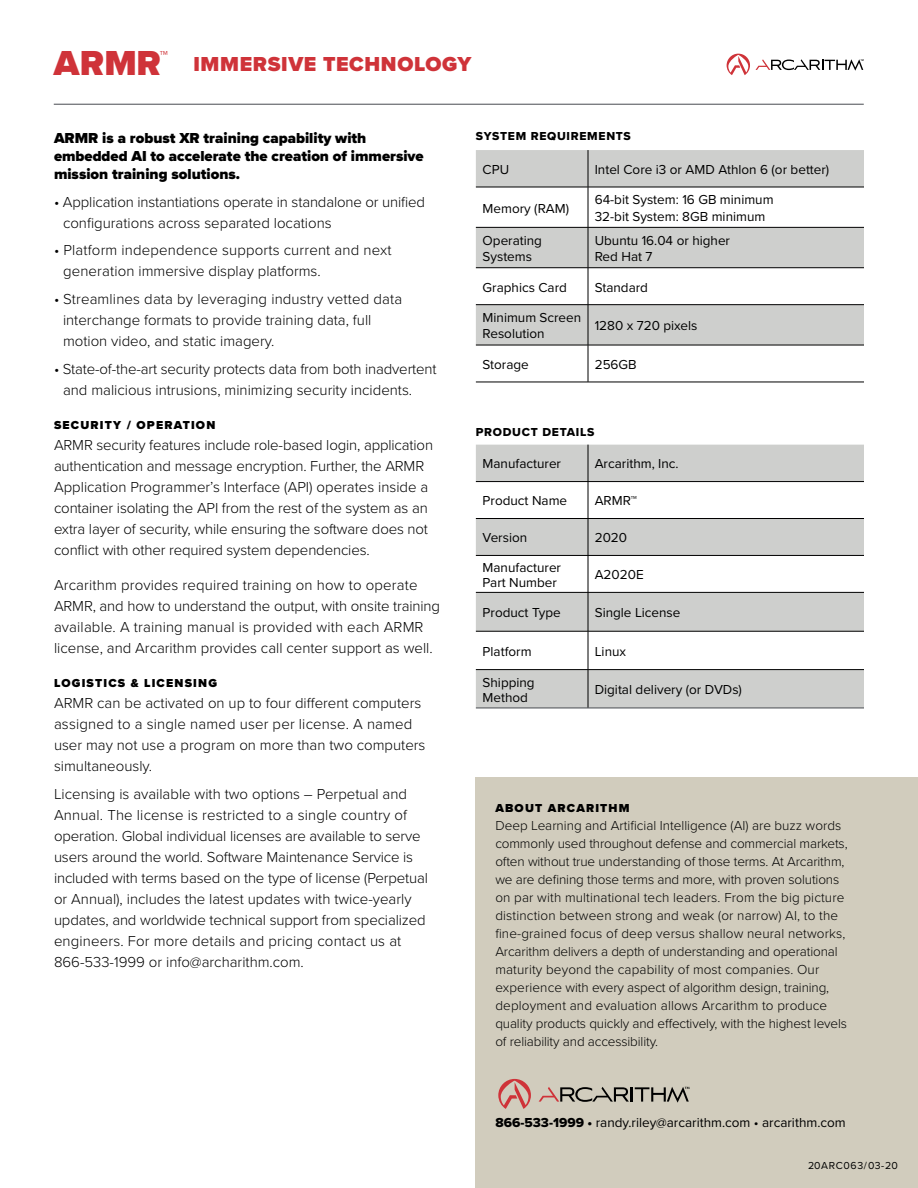
<style>
.page{position:relative;width:918px;height:1188px;background:#fff}
.page>*{position:absolute;margin:0;border:0;box-sizing:border-box;transform-origin:0 0}
.t1{font:900 36px "Proxima Nova";color:#cf3339}
.t2{font:900 21px "Proxima Nova";letter-spacing:.03em;color:#cf3339}
.t3{font:300 15px/21px "Proxima Nova";color:#000}
.t4{font:900 15px/18px "Proxima Nova";color:#000}
.t5{font:300 13.5px/18px "Proxima Nova";letter-spacing:-.01em;color:#000}
.t6{font:13.5px/16.2px "Proxima Nova";color:#000}
.t7{font:900 12px "Proxima Nova";letter-spacing:.1em;color:#000}
.t8{font:12px "Proxima Nova Extrabld";letter-spacing:.06em;color:#000}
.t9{font:10.5px "Proxima Nova";letter-spacing:.06em;color:#000}
.s1{font-family:"Proxima Nova Extrabld"}
</style>
<div class="page">
<div style="left:476px;top:778px;width:442px;height:410px;background:#d1ccbd"></div>
<svg style="left:539px;top:1087px;width:150px;height:16px"></svg>
<svg style="left:498px;top:1079px;width:33px;height:30px"></svg>
<hr style="left:54px;top:104px;width:810px;height:1px;background:#484b50">
<svg style="left:756px;top:59px;width:108px;height:12px"></svg>
<svg style="left:727px;top:54px;width:23px;height:21px"></svg>
<svg style="left:476px;top:445px;width:388px;height:263px;fill:#cecfcd"></svg>
<hr style="left:588px;top:445px;width:1px;height:36px;background:#000">
<hr style="left:476px;top:481px;width:112px;height:1px;background:#000">
<hr style="left:588px;top:481px;width:276px;height:1px;background:#000">
<hr style="left:588px;top:482px;width:1px;height:36px;background:#000">
<hr style="left:476px;top:518px;width:112px;height:1px;background:#000">
<hr style="left:588px;top:518px;width:276px;height:1px;background:#000">
<hr style="left:588px;top:519px;width:1px;height:36px;background:#000">
<hr style="left:476px;top:555px;width:112px;height:1px;background:#000">
<hr style="left:588px;top:555px;width:276px;height:1px;background:#000">
<hr style="left:588px;top:556px;width:1px;height:36px;background:#000">
<hr style="left:476px;top:592px;width:112px;height:1px;background:#000">
<hr style="left:588px;top:592px;width:276px;height:1px;background:#000">
<hr style="left:588px;top:593px;width:1px;height:38px;background:#000">
<hr style="left:476px;top:631px;width:112px;height:1px;background:#000">
<hr style="left:588px;top:631px;width:276px;height:1px;background:#000">
<hr style="left:588px;top:631px;width:1px;height:38px;background:#000">
<hr style="left:476px;top:669px;width:112px;height:1px;background:#000">
<hr style="left:588px;top:669px;width:276px;height:1px;background:#000">
<hr style="left:588px;top:670px;width:1px;height:38px;background:#000">
<hr style="left:476px;top:708px;width:112px;height:1px;background:#484b50">
<hr style="left:588px;top:708px;width:276px;height:1px;background:#484b50">
<svg style="left:476px;top:150px;width:388px;height:195px;fill:#cecfcd"></svg>
<hr style="left:588px;top:150px;width:1px;height:37px;background:#000">
<hr style="left:476px;top:187px;width:112px;height:1px;background:#000">
<hr style="left:588px;top:187px;width:276px;height:1px;background:#000">
<hr style="left:588px;top:187px;width:1px;height:40px;background:#000">
<hr style="left:476px;top:227px;width:112px;height:1px;background:#000">
<hr style="left:588px;top:227px;width:276px;height:1px;background:#000">
<hr style="left:588px;top:228px;width:1px;height:40px;background:#000">
<hr style="left:476px;top:267px;width:112px;height:1px;background:#000">
<hr style="left:588px;top:267px;width:276px;height:1px;background:#000">
<hr style="left:588px;top:268px;width:1px;height:36px;background:#000">
<hr style="left:476px;top:304px;width:112px;height:1px;background:#000">
<hr style="left:588px;top:304px;width:276px;height:1px;background:#000">
<hr style="left:588px;top:305px;width:1px;height:40px;background:#000">
<hr style="left:476px;top:345px;width:112px;height:1px;background:#000">
<hr style="left:588px;top:345px;width:276px;height:1px;background:#000">
<hr style="left:588px;top:345px;width:1px;height:37px;background:#000">
<hr style="left:476px;top:382px;width:112px;height:1px;background:#000">
<hr style="left:588px;top:382px;width:276px;height:1px;background:#000">
<h1 class="t1" style="left:54px;top:36px;width:116px">ARMR<sup>™</sup></h1>
<h2 class="t2" style="left:193px;top:48px;width:279px">IMMERSIVE TECHNOLOGY</h2>
<p class="t4" style="left:54px;top:129px;width:371px">ARMR is a robust XR training capability with embedded AI to accelerate the creation of immersive mission training solutions.</p>
<p class="t3" style="left:63px;top:190px;width:364px;text-indent:-9px">• Application instantiations operate in standalone or unified configurations across separated locations</p>
<p class="t3" style="left:63px;top:239px;width:330px;text-indent:-9px">• Platform independence supports current and next generation immersive display platforms.</p>
<p class="t3" style="left:63px;top:288px;width:341px;text-indent:-9px">• Streamlines data by leveraging industry vetted data interchange formats to provide training data, full motion video, and static imagery.</p>
<p class="t3" style="left:63px;top:357px;width:375px;text-indent:-9px">• State-of-the-art security protects data from both inadvertent and malicious intrusions, minimizing security incidents.</p>
<p class="t7" style="left:54px;top:416px;width:163px">SECURITY / OPERATION</p>
<p class="t3" style="left:54px;top:434px;width:381px">ARMR security features include role-based login, application authentication and message encryption. Further, the ARMR Application Programmer’s Interface (API) operates inside a container isolating the API from the rest of the system as an extra layer of security, while ensuring the software does not conflict with other required system dependencies.</p>
<p class="t3" style="left:54px;top:573px;width:387px">Arcarithm provides required training on how to operate ARMR, and how to understand the output, with onsite training available. A training manual is provided with each ARMR license, and Arcarithm provides call center support as well.</p>
<p class="t7" style="left:54px;top:674px;width:165px">LOGISTICS &amp; LICENSING</p>
<p class="t3" style="left:54px;top:692px;width:373px">ARMR can be activated on up to four different computers assigned to a single named user per license. A named user may not use a program on more than two computers simultaneously.</p>
<p class="t3" style="left:54px;top:783px;width:376px">Licensing is available with two options – Perpetual and Annual. The license is restricted to a single country of operation. Global individual licenses are available to serve users around the world. Software Maintenance Service is included with terms based on the type of license (Perpetual or Annual), includes the latest updates with twice-yearly updates, and worldwide technical support from specialized engineers. For more details and pricing contact us at 866-533-1999 or info@archarithm.com.</p>
<p class="t8" style="left:476px;top:127px;width:157px">SYSTEM REQUIREMENTS</p>
<p class="t6" style="left:483px;top:161px;width:28px">CPU</p>
<p class="t6" style="left:595px;top:161px;width:236px">Intel Core i3 or AMD Athlon 6 (or better)</p>
<p class="t6" style="left:483px;top:199px;width:88px">Memory (RAM)</p>
<p class="t6" style="left:595px;top:191px;width:180px">64-bit System: 16 GB minimum<br>32-bit System: 8GB minimum</p>
<p class="t6" style="left:483px;top:232px;width:61px">Operating<br>Systems</p>
<p class="t6" style="left:595px;top:232px;width:137px">Ubuntu 16.04 or higher<br>Red Hat 7</p>
<p class="t6" style="left:483px;top:278px;width:86px">Graphics Card</p>
<p class="t6" style="left:595px;top:278px;width:55px">Standard</p>
<p class="t6" style="left:483px;top:309px;width:100px">Minimum Screen<br>Resolution</p>
<p class="t6" style="left:595px;top:317px;width:104px">1280 x 720 pixels</p>
<p class="t6" style="left:483px;top:356px;width:48px">Storage</p>
<p class="t6" style="left:595px;top:356px;width:43px">256GB</p>
<p class="t8" style="left:476px;top:424px;width:120px">PRODUCT DETAILS</p>
<p class="t6" style="left:483px;top:455px;width:80px">Manufacturer</p>
<p class="t6" style="left:595px;top:455px;width:85px">Arcarithm, Inc.</p>
<p class="t6" style="left:483px;top:492px;width:86px">Product Name</p>
<p class="t6" style="left:595px;top:492px;width:44px">ARMR™</p>
<p class="t6" style="left:483px;top:529px;width:46px">Version</p>
<p class="t6" style="left:595px;top:529px;width:34px">2020</p>
<p class="t6" style="left:483px;top:559px;width:80px;line-height:15px">Manufacturer<br>Part Number</p>
<p class="t6" style="left:595px;top:566px;width:50px">A2020E</p>
<p class="t6" style="left:483px;top:604px;width:80px">Product Type</p>
<p class="t6" style="left:595px;top:604px;width:87px">Single License</p>
<p class="t6" style="left:483px;top:643px;width:50px">Platform</p>
<p class="t6" style="left:595px;top:643px;width:33px">Linux</p>
<p class="t6" style="left:483px;top:674px;width:54px;line-height:15px">Shipping<br>Method</p>
<p class="t6" style="left:595px;top:681px;width:149px">Digital delivery (or DVDs)</p>
<p class="t7" style="left:495px;top:799px;width:136px">ABOUT ARCARITHM</p>
<p class="t5" style="left:495px;top:816px;width:354px">Deep Learning and Artificial Intelligence (AI) are buzz words commonly used throughout defense and commercial markets, often without true understanding of those terms. At Arcarithm, we are defining those terms and more, with proven solutions on par with multinational tech leaders. From the big picture distinction between strong and weak (or narrow) AI, to the fine-grained focus of deep versus shallow neural networks, Arcarithm delivers a depth of understanding and operational maturity beyond the capability of most companies. Our experience with every aspect of algorithm design, training, deployment and evaluation allows Arcarithm to produce quality products quickly and effectively, with the highest levels of reliability and accessibility.</p>
<p class="t6" style="left:495px;top:1114px;width:352px"><span class="s1">866-533-1999 •</span> randy.riley@arcarithm.com • arcarithm.com</p>
<p class="t9" style="left:808px;top:1157px;width:91px">20ARC063/03-20</p>
</div>
